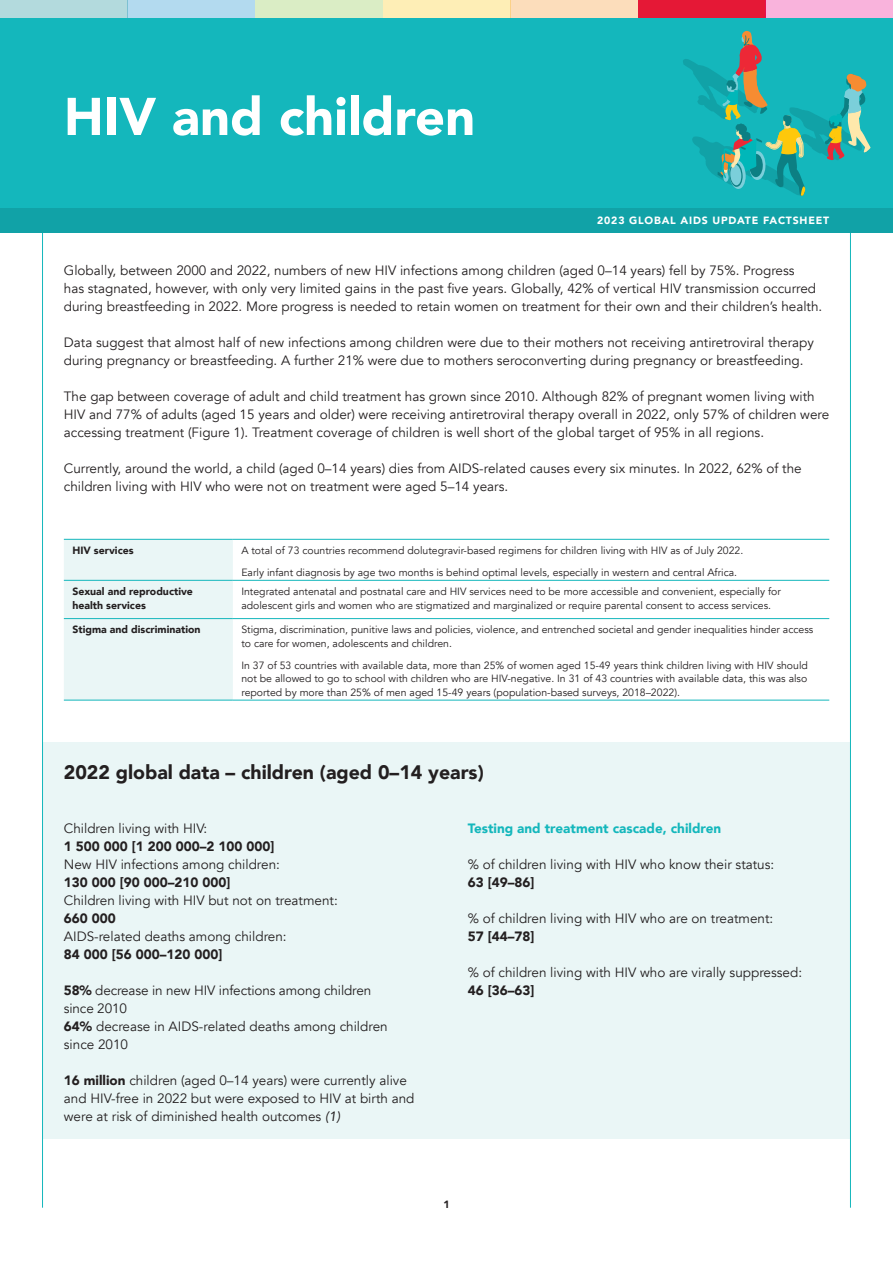
<style>
.page{position:relative;width:893px;height:1263px;background:#fff}
.page>*{position:absolute;margin:0;border:0;box-sizing:border-box;transform-origin:0 0}
.t1{font:900 52.5px "Avenir";color:#fff}
.t2{font:900 19.5px "Avenir";color:#231f20}
.t3{font:13.5px/18px "Avenir";color:#231f20}
.t4{font:900 13.5px "Avenir";color:#231f20}
.t5{font:900 13.5px "Avenir";color:#14b7bc}
.t6{font:10.5px/13.5px "Avenir";color:#231f20}
.t7{font:900 10.5px/13.5px "Avenir";color:#231f20}
.t8{font:900 10.5px "Avenir";letter-spacing:.075em;color:#fff}
.s1{font-weight:900}
.s2{font-style:italic}
</style>
<div class="page">
<div style="left:43px;top:743px;width:807px;height:396px;background:#eaf6f6"></div>
<div style="left:0;top:18px;width:893px;height:215px;background:#14b7bc"></div>
<div style="left:255px;top:0;width:128px;height:18px;background:#daedc5"></div>
<div style="left:383px;top:0;width:127px;height:18px;background:#feeeb6"></div>
<div style="left:510px;top:0;width:128px;height:18px;background:#fcddbb"></div>
<div style="left:638px;top:0;width:127px;height:18px;background:#e51836"></div>
<div style="left:765px;top:0;width:128px;height:18px;background:#f9b3dc"></div>
<div style="left:128px;top:0;width:127px;height:18px;background:#b3daef"></div>
<div style="left:0;top:0;width:128px;height:18px;background:#b3dadd"></div>
<hr style="left:42px;top:77px;width:1px;height:1131px;background:#14b7bc">
<hr style="left:850px;top:77px;width:1px;height:1131px;background:#14b7bc">
<div style="left:0;top:208px;width:893px;height:25px;background:#11a2a7"></div>
<div style="left:64px;top:540px;width:169px;height:160px;background:#eaf6f6"></div>
<hr style="left:64px;top:539px;width:169px;height:1px;background:#14b7bc">
<hr style="left:64px;top:580px;width:169px;height:1px;background:#14b7bc">
<hr style="left:64px;top:618px;width:169px;height:1px;background:#14b7bc">
<hr style="left:64px;top:700px;width:169px;height:1px;background:#14b7bc">
<hr style="left:233px;top:539px;width:596px;height:1px;background:#14b7bc">
<hr style="left:233px;top:580px;width:596px;height:1px;background:#14b7bc">
<hr style="left:233px;top:618px;width:596px;height:1px;background:#14b7bc">
<hr style="left:233px;top:700px;width:596px;height:1px;background:#14b7bc">
<svg style="left:683px;top:31px;width:188px;height:165px"></svg>
<h1 class="t1" style="left:64px;top:72px;width:413px">HIV and children</h1>
<p class="t8" style="left:597px;top:212px;width:233px">2023 GLOBAL AIDS UPDATE FACTSHEET</p>
<p class="t3" style="left:64px;top:261px;width:760px">Globally, between 2000 and 2022, numbers of new HIV infections among children (aged 0–14 years) fell by 75%. Progress<br>has stagnated, however, with only very limited gains in the past five years. Globally, 42% of vertical HIV transmission occurred during breastfeeding in 2022. More progress is needed to retain women on treatment for their own and their children’s health.</p>
<p class="t3" style="left:64px;top:333px;width:752px">Data suggest that almost half of new infections among children were due to their mothers not receiving antiretroviral therapy during pregnancy or breastfeeding. A further 21% were due to mothers seroconverting during pregnancy or breastfeeding.</p>
<p class="t3" style="left:64px;top:387px;width:767px">The gap between coverage of adult and child treatment has grown since 2010. Although 82% of pregnant women living with<br>HIV and 77% of adults (aged 15 years and older) were receiving antiretroviral therapy overall in 2022, only 57% of children were accessing treatment (Figure 1). Treatment coverage of children is well short of the global target of 95% in all regions.</p>
<p class="t3" style="left:64px;top:459px;width:739px">Currently, around the world, a child (aged 0–14 years) dies from AIDS-related causes every six minutes. In 2022, 62% of the children living with HIV who were not on treatment were aged 5–14 years.</p>
<p class="t7" style="left:72px;top:543px;width:63px">HIV services</p>
<p class="t6" style="left:241px;top:540px;width:503px;line-height:22px">A total of 73 countries recommend dolutegravir-based regimens for children living with HIV as of July 2022.<br>Early infant diagnosis by age two months is behind optimal levels, especially in western and central Africa.</p>
<p class="t7" style="left:72px;top:584px;width:122px">Sexual and reproductive health services</p>
<p class="t6" style="left:241px;top:585px;width:541px">Integrated antenatal and postnatal care and HIV services need to be more accessible and convenient, especially for adolescent girls and women who are stigmatized and marginalized or require parental consent to access services.</p>
<p class="t7" style="left:72px;top:623px;width:130px">Stigma and discrimination</p>
<p class="t6" style="left:241px;top:623px;width:573px">Stigma, discrimination, punitive laws and policies, violence, and entrenched societal and gender inequalities hinder access to care for women, adolescents and children.</p>
<p class="t6" style="left:241px;top:659px;width:568px;text-align:justify">In 37 of 53 countries with available data, more than 25% of women aged 15-49 years think children living with HIV should not be allowed to go to school with children who are HIV-negative. In 31 of 43 countries with available data, this was also reported by more than 25% of men aged 15-49 years (population-based surveys, 2018–2022).</p>
<h2 class="t2" style="left:64px;top:755px;width:421px">2022 global data – children (aged 0–14 years)</h2>
<p class="t3" style="left:64px;top:819px;width:145px">Children living with HIV:</p>
<p class="t4" style="left:64px;top:834px;width:212px">1 500 000 [1 200 000–2 100 000]</p>
<p class="t3" style="left:64px;top:855px;width:218px">New HIV infections among children:</p>
<p class="t4" style="left:64px;top:870px;width:168px">130 000 [90 000–210 000]</p>
<p class="t3" style="left:64px;top:891px;width:275px">Children living with HIV but not on treatment:</p>
<p class="t4" style="left:64px;top:906px;width:53px">660 000</p>
<p class="t3" style="left:64px;top:927px;width:224px">AIDS-related deaths among children:</p>
<p class="t4" style="left:64px;top:942px;width:160px">84 000 [56 000–120 000]</p>
<p class="t3" style="left:64px;top:981px;width:325px"><span class="s1">58%</span> decrease in new HIV infections among children since 2010<br><span class="s1">64%</span> decrease in AIDS-related deaths among children since 2010</p>
<p class="t3" style="left:64px;top:1071px;width:352px"><span class="s1">16 million</span> children (aged 0–14 years) were currently alive and HIV-free in 2022 but were exposed to HIV at birth and were at risk of diminished health outcomes <span class="s2">(1)</span></p>
<p class="t5" style="left:468px;top:816px;width:255px">Testing and treatment cascade, children</p>
<p class="t3" style="left:468px;top:855px;width:308px">% of children living with HIV who know their status:</p>
<p class="t4" style="left:468px;top:870px;width:68px">63 [49–86]</p>
<p class="t3" style="left:468px;top:909px;width:307px">% of children living with HIV who are on treatment:</p>
<p class="t4" style="left:468px;top:924px;width:68px">57 [44–78]</p>
<p class="t3" style="left:468px;top:963px;width:336px">% of children living with HIV who are virally suppressed:</p>
<p class="t4" style="left:468px;top:978px;width:68px">46 [36–63]</p>
<p class="t7" style="left:443px;top:1197px;width:8px">1</p>
</div>
